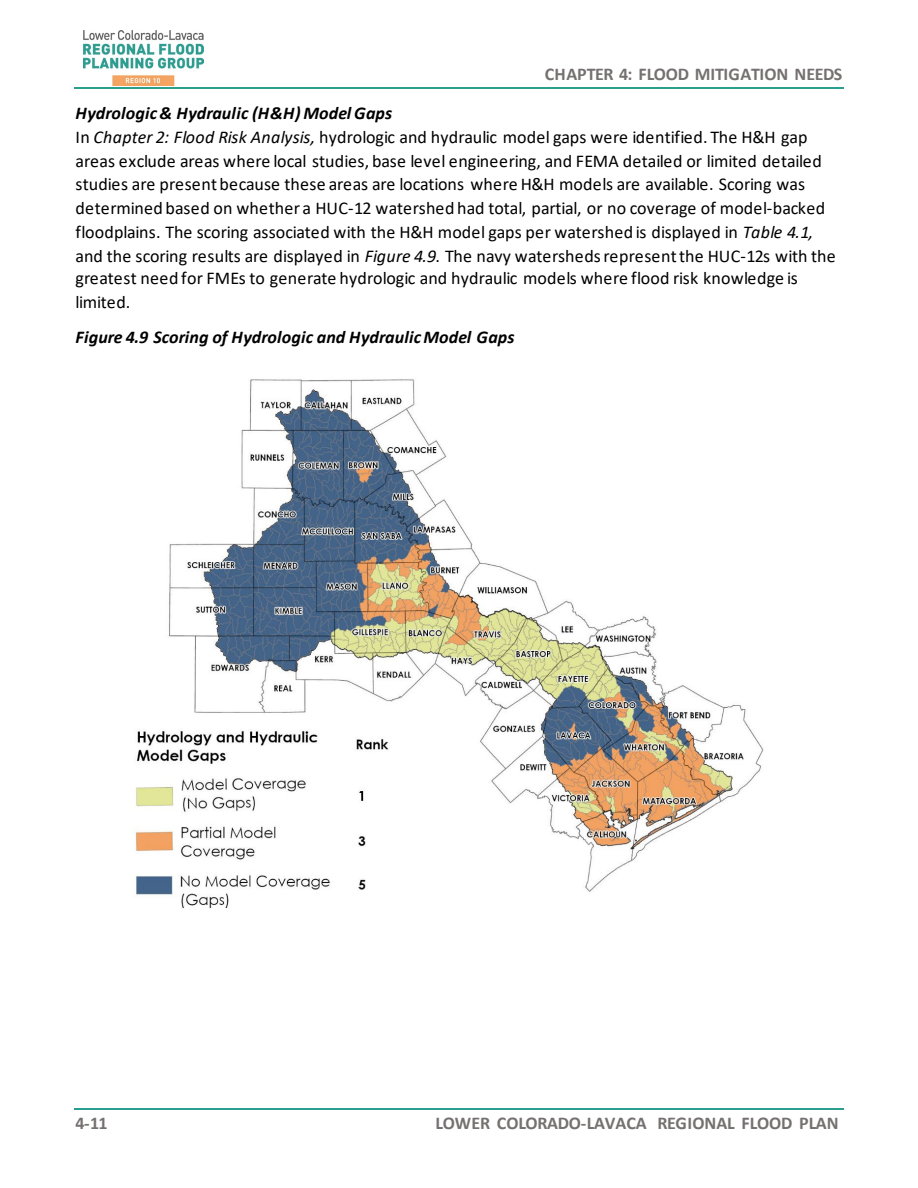
<style>
.page{position:relative;width:918px;height:1188px;background:#fff}
.page>*{position:absolute;margin:0;border:0;box-sizing:border-box;transform-origin:0 0}
.t1{font:18px/23.7px "Calibri";letter-spacing:.005em;color:#000}
.t2{font:italic 700 18px "Calibri";letter-spacing:.005em;color:#000}
.t3{font:700 18px "Calibri";letter-spacing:-.01em;color:#767171}
.s1{font-style:italic}
</style>
<div class="page">
<hr style="left:74px;top:88px;width:770px;height:1px;background:#2a9e8f">
<hr style="left:74px;top:1109px;width:770px;height:1px;background:#2a9e8f">
<img style="left:84px;top:31px;width:119px;height:54px">
<img style="left:134px;top:379px;width:630px;height:529px">
<p class="t3" style="left:545px;top:62px;width:299px">CHAPTER 4: FLOOD MITIGATION NEEDS</p>
<h6 class="t2" style="left:76px;top:100px;width:318px">Hydrologic &amp; Hydraulic (H&amp;H) ModelGaps</h6>
<p class="t1" style="left:76px;top:125px;width:762px">In <span class="s1">Chapter 2: Flood Risk Analysis,</span> hydrologic and hydraulic model gaps were identified. The H&amp;H gap areas exclude areas where local studies, base level engineering, and FEMA detailed or limited detailed studies are present because these areas are locations where H&amp;H models are available. Scoring was determined based on whether a HUC-12 watershed had total, partial, or no coverage of model-backed floodplains. The scoring associated with the H&amp;H model gaps per watershed is displayed in <span class="s1">Table 4.1, </span>and the scoring results are displayed in <span class="s1">Figure 4.9</span>. The navy watersheds represent the HUC-12s with the greatest need for FMEs to generate hydrologic and hydraulic models where flood risk knowledge is limited.</p>
<p class="t2" style="left:76px;top:324px;width:441px">Figure 4.9 Scoring of Hydrologic and Hydraulic Model Gaps</p>
<p class="t3" style="left:76px;top:1110px;width:33px">4-11</p>
<p class="t3" style="left:436px;top:1110px;width:405px">LOWER COLORADO-LAVACA REGIONAL FLOOD PLAN</p>
</div>
